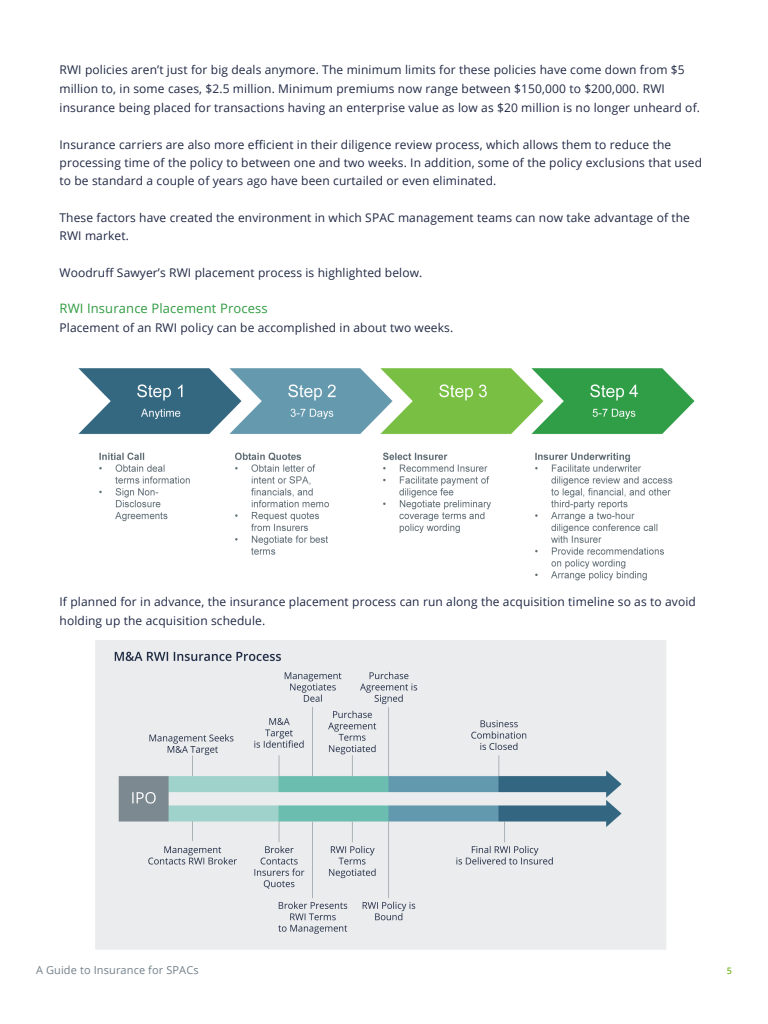
<style>
.page{position:relative;width:768px;height:1024px;background:#fff}
.page>*{position:absolute;margin:0;border:0;box-sizing:border-box;transform-origin:0 0}
.t1{font:13px "Open Sans";letter-spacing:.01em;color:#319b42}
.t2{font:12px/19px "Open Sans";letter-spacing:.01em;color:#202945}
.t3{font:11px "Open Sans";letter-spacing:.01em;color:#73808a}
.t4{font:600 9px "Open Sans";color:#76b82a}
</style>
<div class="page">
<img style="left:78px;top:368px;width:617px;height:213px">
<img style="left:95px;top:641px;width:571px;height:309px">
<p class="t2" style="left:60px;top:60px;width:642px">RWI policies aren’t just for big deals anymore. The minimum limits for these policies have come down from $5 million to, in some cases, $2.5 million. Minimum premiums now range between $150,000 to $200,000. RWI insurance being placed for transactions having an enterprise value as low as $20 million is no longer unheard of.</p>
<p class="t2" style="left:60px;top:136px;width:644px;line-height:18px">Insurance carriers are also more efficient in their diligence review process, which allows them to reduce the processing time of the policy to between one and two weeks. In addition, some of the policy exclusions that used to be standard a couple of years ago have been curtailed or even eliminated.</p>
<p class="t2" style="left:60px;top:209px;width:632px;line-height:18px">These factors have created the environment in which SPAC management teams can now take advantage of the<br>RWI market.</p>
<p class="t2" style="left:60px;top:263px;width:364px">Woodruff Sawyer’s RWI placement process is highlighted below.</p>
<p class="t1" style="left:60px;top:300px;width:210px">RWI Insurance Placement Process</p>
<p class="t2" style="left:60px;top:318px;width:395px">Placement of an RWI policy can be accomplished in about two weeks.</p>
<p class="t2" style="left:60px;top:592px;width:638px">If planned for in advance, the insurance placement process can run along the acquisition timeline so as to avoid holding up the acquisition schedule.</p>
<p class="t3" style="left:36px;top:963px;width:164px">A Guide to Insurance for SPACs</p>
<p class="t4" style="left:727px;top:965px;width:7px">5</p>
</div>
